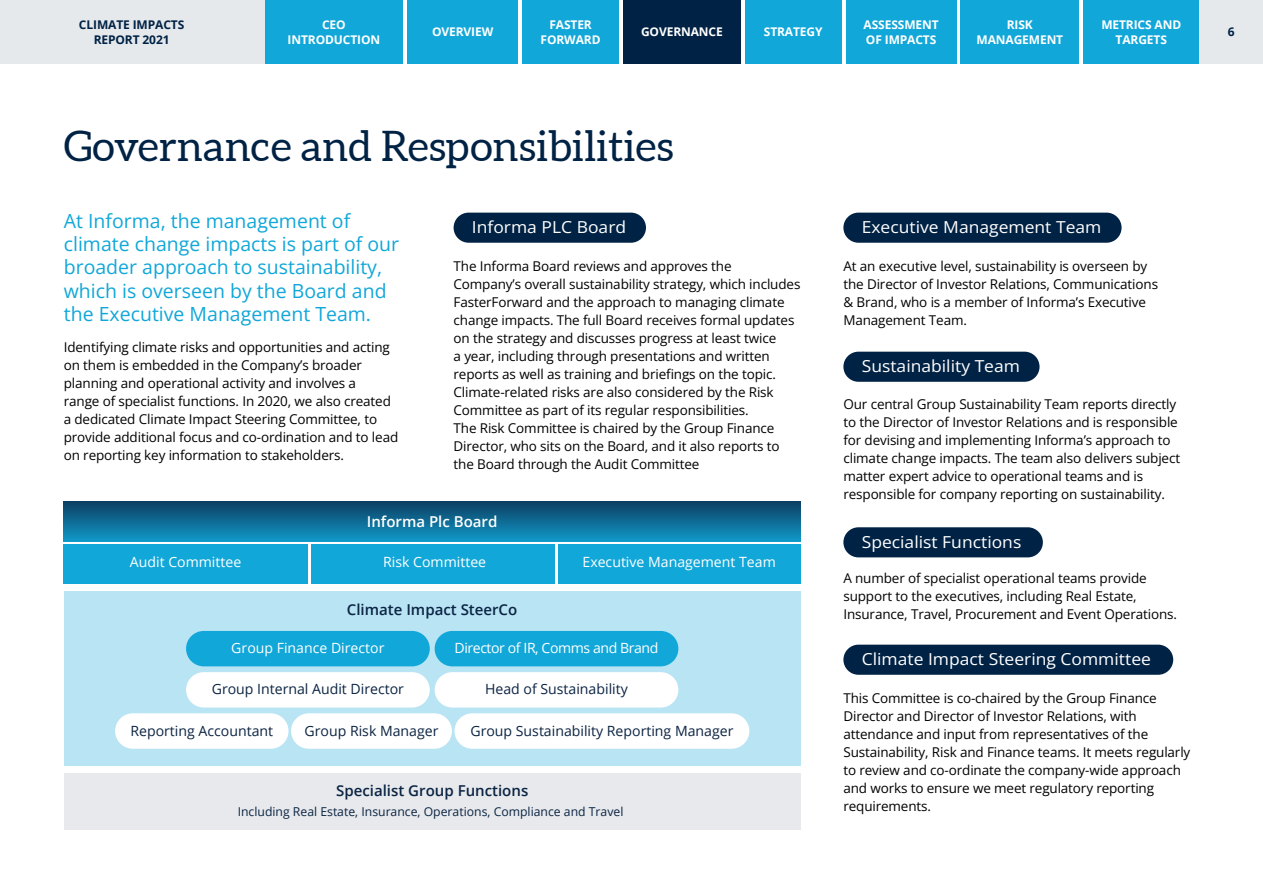
<style>
.page{position:relative;width:1263px;height:893px;background:#fff}
.page>*{position:absolute;margin:0;border:0;box-sizing:border-box;transform-origin:0 0}
.t1{font:42px "Aleo";color:#024}
.t2{font:19.5px/23.4px "Open Sans";color:#11a7d9}
.t3{font:16.5px "Open Sans";color:#fff;scale:1.06 1}
.t4{font:600 15px "Open Sans";color:#0b2443}
.t5{font:600 15px "Open Sans";color:#fff}
.t6{font:14.1px "Open Sans";color:#0b2443}
.t7{font:14.1px "Open Sans";color:#fff}
.t8{font:14.1px "Open Sans";letter-spacing:-.03em;color:#fff}
.t9{font:13.5px/18px "Open Sans";letter-spacing:-.01em;color:#000}
.t10{font:12.15px "Open Sans";color:#0b2443}
.t11{font:700 12px/14.4px "Open Sans";letter-spacing:-.01em;color:#fff;text-align:center}
.t12{font:700 12px/14.4px "Open Sans";letter-spacing:-.01em;color:#024;text-align:center}
</style>
<div class="page">
<div style="left:64px;top:591px;width:736px;height:174px;background:#b8e4f4"></div>
<div style="left:64px;top:773px;width:737px;height:56px;background:#e7e9ec"></div>
<div style="left:64px;top:502px;width:736px;height:39px;background:linear-gradient(to bottom,#0c4063,#1097c7)"></div>
<div style="left:1083px;top:0;width:116px;height:64px;background:#11a7d9"></div>
<div style="left:1199px;top:0;width:64px;height:64px;background:#e6e9ec"></div>
<div style="left:265px;top:0;width:138px;height:64px;background:#11a7d9"></div>
<div style="left:0;top:0;width:265px;height:64px;background:#e6e9ec"></div>
<div style="left:745px;top:0;width:97px;height:64px;background:#11a7d9"></div>
<div style="left:846px;top:0;width:110px;height:64px;background:#11a7d9"></div>
<div style="left:623px;top:0;width:117px;height:64px;background:#024"></div>
<div style="left:407px;top:0;width:111px;height:64px;background:#11a7d9"></div>
<div style="left:961px;top:0;width:118px;height:64px;background:#11a7d9"></div>
<div style="left:522px;top:0;width:97px;height:64px;background:#11a7d9"></div>
<div style="left:454px;top:213px;width:192px;height:30px;background:#024;border-radius:15px"></div>
<div style="left:64px;top:544px;width:244px;height:39px;background:#11a7d9"></div>
<div style="left:311px;top:544px;width:243px;height:39px;background:#11a7d9"></div>
<div style="left:558px;top:544px;width:243px;height:39px;background:#11a7d9"></div>
<div style="left:186px;top:631px;width:244px;height:35px;background:#11a7d9;border-radius:18px"></div>
<div style="left:435px;top:631px;width:243px;height:35px;background:#11a7d9;border-radius:18px"></div>
<div style="left:186px;top:672px;width:244px;height:35px;background:#fff;border-radius:18px"></div>
<div style="left:435px;top:672px;width:243px;height:35px;background:#fff;border-radius:18px"></div>
<div style="left:115px;top:713px;width:173px;height:36px;background:#fff;border-radius:18px"></div>
<div style="left:291px;top:713px;width:161px;height:36px;background:#fff;border-radius:18px"></div>
<div style="left:454px;top:713px;width:295px;height:36px;background:#fff;border-radius:18px"></div>
<div style="left:843px;top:213px;width:278px;height:30px;background:#024;border-radius:15px"></div>
<div style="left:843px;top:352px;width:196px;height:30px;background:#024;border-radius:15px"></div>
<div style="left:843px;top:527px;width:200px;height:30px;background:#024;border-radius:15px"></div>
<div style="left:843px;top:645px;width:330px;height:30px;background:#024;border-radius:15px"></div>
<p class="t12" style="left:79px;top:17px;width:107px">CLIMATE IMPACTS<br>REPORT 2021</p>
<p class="t11" style="left:764px;top:25px;width:60px">STRATEGY</p>
<p class="t11" style="left:864px;top:17px;width:77px;text-align:left">ASSESSMENT<br>OF IMPACTS</p>
<p class="t11" style="left:288px;top:17px;width:94px">CEO<br>INTRODUCTION</p>
<p class="t11" style="left:432px;top:25px;width:63px">OVERVIEW</p>
<p class="t11" style="left:976px;top:17px;width:88px">RISK<br>MANAGEMENT</p>
<p class="t11" style="left:541px;top:17px;width:62px">FASTER<br>FORWARD</p>
<p class="t11" style="left:1101px;top:17px;width:81px">METRICS AND<br>TARGETS</p>
<p class="t11" style="left:641px;top:25px;width:83px">GOVERNANCE</p>
<p class="t1" style="left:64px;top:122px;width:611px">Governance and Responsibilities</p>
<p class="t2" style="left:64px;top:208px;width:337px">At Informa, the management of climate change impacts is part of our broader approach to sustainability, which is overseen by the Board and</p>
<p class="t2" style="left:64px;top:302px;width:309px">the Executive Management Team.</p>
<p class="t9" style="left:64px;top:338px;width:328px">Identifying climate risks and opportunities and acting on them is embedded in the Company’s broader planning and operational activity and involves a</p>
<p class="t9" style="left:64px;top:392px;width:329px">range of specialist functions. In 2020, we also created</p>
<p class="t9" style="left:64px;top:410px;width:315px">a dedicated Climate Impact Steering Committee, to</p>
<p class="t9" style="left:64px;top:428px;width:336px">provide additional focus and co-ordination and to lead</p>
<p class="t9" style="left:64px;top:446px;width:282px">on reporting key information to stakeholders.</p>
<p class="t3" style="left:472px;top:216px;width:147px">Informa PLC Board</p>
<p class="t9" style="left:454px;top:257px;width:348px">The Informa Board reviews and approves the Company’s overall sustainability strategy, which includes FasterForward and the approach to managing climate change impacts. The full Board receives formal updates on the strategy and discusses progress at least twice<br>a year, including through presentations and written</p>
<p class="t9" style="left:454px;top:365px;width:324px">reports as well as training and briefings on the topic.<br>Climate-related risks are also considered by the Risk</p>
<p class="t9" style="left:454px;top:401px;width:322px">Committee as part of its regular responsibilities.<br>The Risk Committee is chaired by the Group Finance</p>
<p class="t9" style="left:454px;top:437px;width:328px">Director, who sits on the Board, and it also reports to</p>
<p class="t9" style="left:454px;top:455px;width:247px">the Board through the Audit Committee</p>
<p class="t7" style="left:130px;top:552px;width:113px">Audit Committee</p>
<p class="t5" style="left:367px;top:511px;width:132px">Informa Plc Board</p>
<p class="t7" style="left:383px;top:552px;width:104px">Risk Committee</p>
<p class="t4" style="left:347px;top:599px;width:172px">Climate Impact SteerCo</p>
<p class="t7" style="left:582px;top:552px;width:195px">Executive Management Team</p>
<p class="t7" style="left:231px;top:638px;width:155px">Group Finance Director</p>
<p class="t8" style="left:454px;top:638px;width:205px">Director of IR, Comms and Brand</p>
<p class="t6" style="left:212px;top:680px;width:194px">Group Internal Audit Director</p>
<p class="t6" style="left:485px;top:680px;width:144px">Head of Sustainability</p>
<p class="t6" style="left:130px;top:721px;width:144px">Reporting Accountant</p>
<p class="t6" style="left:304px;top:721px;width:135px">Group Risk Manager</p>
<p class="t6" style="left:470px;top:721px;width:264px">Group Sustainability Reporting Manager</p>
<p class="t4" style="left:336px;top:780px;width:194px">Specialist Group Functions</p>
<p class="t10" style="left:238px;top:803px;width:387px">Including Real Estate, Insurance, Operations, Compliance and Travel</p>
<p class="t3" style="left:862px;top:216px;width:228px">Executive Management Team</p>
<p class="t9" style="left:843px;top:257px;width:305px">At an executive level, sustainability is overseen by</p>
<p class="t9" style="left:843px;top:275px;width:316px">the Director of Investor Relations, Communications</p>
<p class="t9" style="left:843px;top:293px;width:304px">&amp; Brand, who is a member of Informa’s Executive</p>
<p class="t9" style="left:843px;top:311px;width:125px">Management Team.</p>
<p class="t3" style="left:862px;top:355px;width:151px">Sustainability Team</p>
<p class="t9" style="left:843px;top:395px;width:334px">Our central Group Sustainability Team reports directly</p>
<p class="t9" style="left:843px;top:413px;width:336px">to the Director of Investor Relations and is responsible</p>
<p class="t9" style="left:843px;top:431px;width:329px">for devising and implementing Informa’s approach to</p>
<p class="t9" style="left:843px;top:449px;width:338px">climate change impacts. The team also delivers subject</p>
<p class="t9" style="left:843px;top:467px;width:323px">matter expert advice to operational teams and is responsible for company reporting on sustainability.</p>
<p class="t3" style="left:862px;top:531px;width:152px">Specialist Functions</p>
<p class="t9" style="left:843px;top:569px;width:305px">A number of specialist operational teams provide support to the executives, including Real Estate,</p>
<p class="t9" style="left:843px;top:605px;width:335px">Insurance, Travel, Procurement and Event Operations.</p>
<p class="t3" style="left:862px;top:648px;width:274px">Climate Impact Steering Committee</p>
<p class="t9" style="left:843px;top:688px;width:315px">This Committee is co-chaired by the Group Finance<br>Director and Director of Investor Relations, with</p>
<p class="t9" style="left:843px;top:724px;width:348px">attendance and input from representatives of the<br>Sustainability, Risk and Finance teams. It meets regularly</p>
<p class="t9" style="left:843px;top:760px;width:339px">to review and co-ordinate the company-wide approach</p>
<p class="t9" style="left:843px;top:778px;width:312px">and works to ensure we meet regulatory reporting requirements.</p>
<p class="t12" style="left:1228px;top:25px;width:8px">6</p>
</div>
